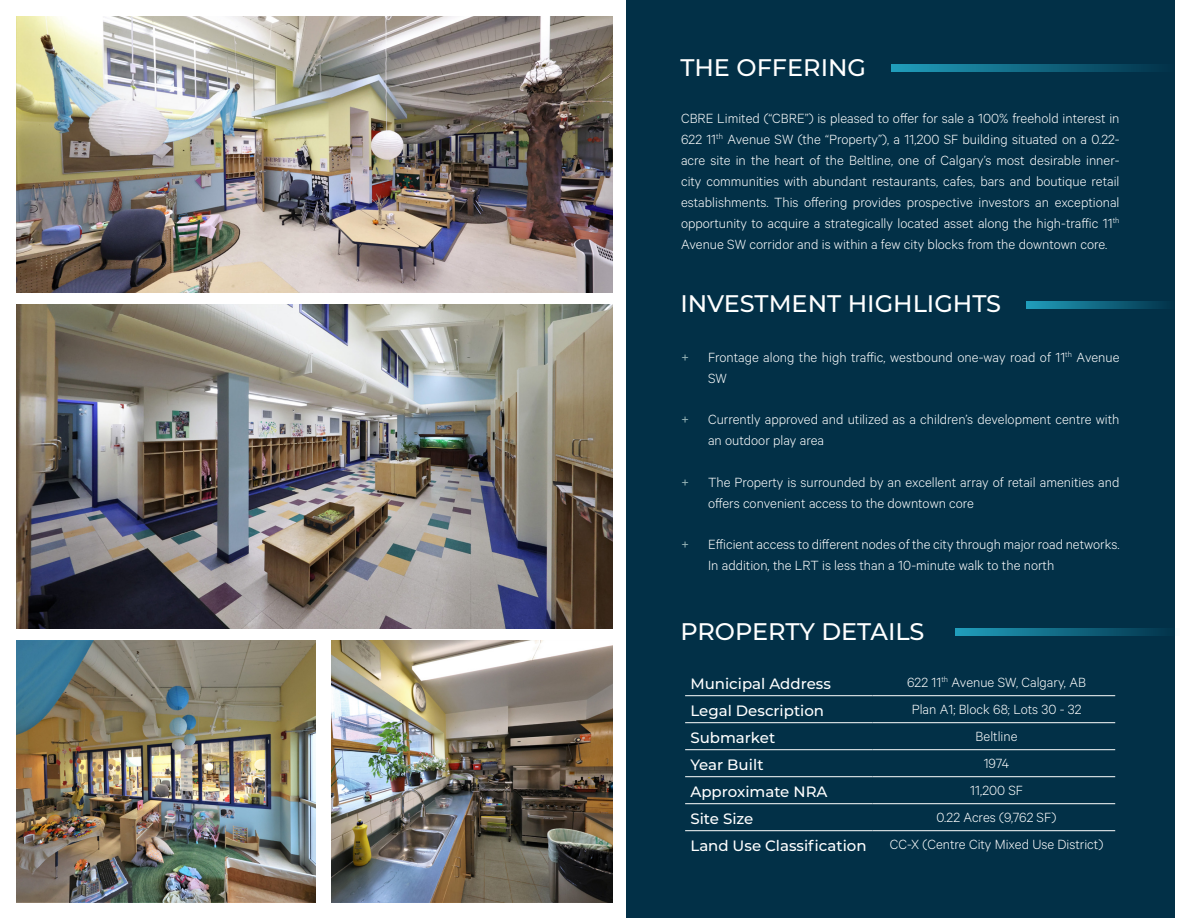
<style>
.page{position:relative;width:1188px;height:918px;background:#fff}
.page>*{position:absolute;margin:0;border:0;box-sizing:border-box;transform-origin:0 0}
.t1{font:500 24px "Montserrat";color:#fff}
.t2{font:300 15px/21px "Calibre";color:#fff}
.t3{font:500 15px "Montserrat";color:#fff}
.t4{font:15px "Calibre";color:#96b3b6}
</style>
<div class="page">
<div style="left:626px;top:0;width:549px;height:918px;background:#023047"></div>
<img style="left:17px;top:16px;width:596px;height:277px">
<img style="left:17px;top:305px;width:596px;height:324px">
<img style="left:17px;top:640px;width:299px;height:263px">
<img style="left:331px;top:640px;width:282px;height:263px">
<svg style="left:892px;top:64px;width:259px;height:8px;background:#126b86"></svg>
<svg style="left:1027px;top:301px;width:136px;height:7px"></svg>
<svg style="left:956px;top:629px;width:205px;height:7px"></svg>
<hr style="left:685px;top:695px;width:188px;height:1px;background:#fff">
<hr style="left:873px;top:695px;width:242px;height:1px;background:#fff">
<hr style="left:685px;top:722px;width:188px;height:1px;background:#fff">
<hr style="left:873px;top:722px;width:242px;height:1px;background:#fff">
<hr style="left:685px;top:749px;width:188px;height:1px;background:#fff">
<hr style="left:873px;top:749px;width:242px;height:1px;background:#fff">
<hr style="left:685px;top:776px;width:188px;height:1px;background:#fff">
<hr style="left:873px;top:776px;width:242px;height:1px;background:#fff">
<hr style="left:685px;top:803px;width:188px;height:1px;background:#fff">
<hr style="left:873px;top:803px;width:242px;height:1px;background:#fff">
<hr style="left:685px;top:830px;width:188px;height:1px;background:#fff">
<hr style="left:873px;top:830px;width:242px;height:1px;background:#fff">
<p class="t1" style="left:680px;top:51px;width:187px">THE OFFERING</p>
<p class="t2" style="left:681px;top:107px;width:440px;text-align:justify">CBRE Limited (“CBRE”) is pleased to offer for sale a 100% freehold interest in 622 11<sup>th</sup> Avenue SW (the “Property”), a 11,200 SF building situated on a 0.22- acre site in the heart of the Beltline, one of Calgary’s most desirable inner&shy;city communities with abundant restaurants, cafes, bars and boutique retail establishments. This offering provides prospective investors an exceptional opportunity to acquire a strategically located asset along the high-traffic 11<sup>th </sup>Avenue SW corridor and is within a few city blocks from the downtown core.</p>
<p class="t1" style="left:680px;top:287px;width:322px">INVESTMENT HIGHLIGHTS</p>
<p class="t4" style="left:681px;top:349px;width:10px">+</p>
<p class="t2" style="left:708px;top:346px;width:413px">Frontage along the high traffic, westbound one-way road of 11<sup>th</sup> Avenue<br>SW</p>
<p class="t4" style="left:681px;top:411px;width:10px">+</p>
<p class="t2" style="left:708px;top:409px;width:413px">Currently approved and utilized as a children’s development centre with an outdoor play area</p>
<p class="t4" style="left:681px;top:473px;width:10px">+</p>
<p class="t2" style="left:708px;top:471px;width:413px">The Property is surrounded by an excellent array of retail amenities and offers convenient access to the downtown core</p>
<p class="t4" style="left:681px;top:535px;width:10px">+</p>
<p class="t2" style="left:708px;top:533px;width:413px">Efficient access to different nodes of the city through major road networks.<br>In addition, the LRT is less than a 10-minute walk to the north</p>
<p class="t1" style="left:680px;top:615px;width:246px">PROPERTY DETAILS</p>
<p class="t3" style="left:690px;top:674px;width:142px">Municipal Address</p>
<p class="t2" style="left:907px;top:671px;width:180px">622 11<sup>th</sup> Avenue SW, Calgary, AB</p>
<p class="t3" style="left:690px;top:701px;width:135px">Legal Description</p>
<p class="t2" style="left:912px;top:698px;width:171px">Plan A1; Block 68; Lots 30 - 32</p>
<p class="t3" style="left:690px;top:728px;width:86px">Submarket</p>
<p class="t2" style="left:976px;top:725px;width:43px">Beltline</p>
<p class="t3" style="left:690px;top:755px;width:75px">Year Built</p>
<p class="t2" style="left:984px;top:752px;width:27px">1974</p>
<p class="t3" style="left:690px;top:782px;width:139px">Approximate NRA</p>
<p class="t2" style="left:970px;top:779px;width:54px">11,200 SF</p>
<p class="t3" style="left:690px;top:809px;width:65px">Site Size</p>
<p class="t2" style="left:937px;top:806px;width:121px">0.22 Acres (9,762 SF)</p>
<p class="t3" style="left:690px;top:836px;width:178px">Land Use Classification</p>
<p class="t2" style="left:890px;top:833px;width:215px">CC-X (Centre City Mixed Use District)</p>
</div>
